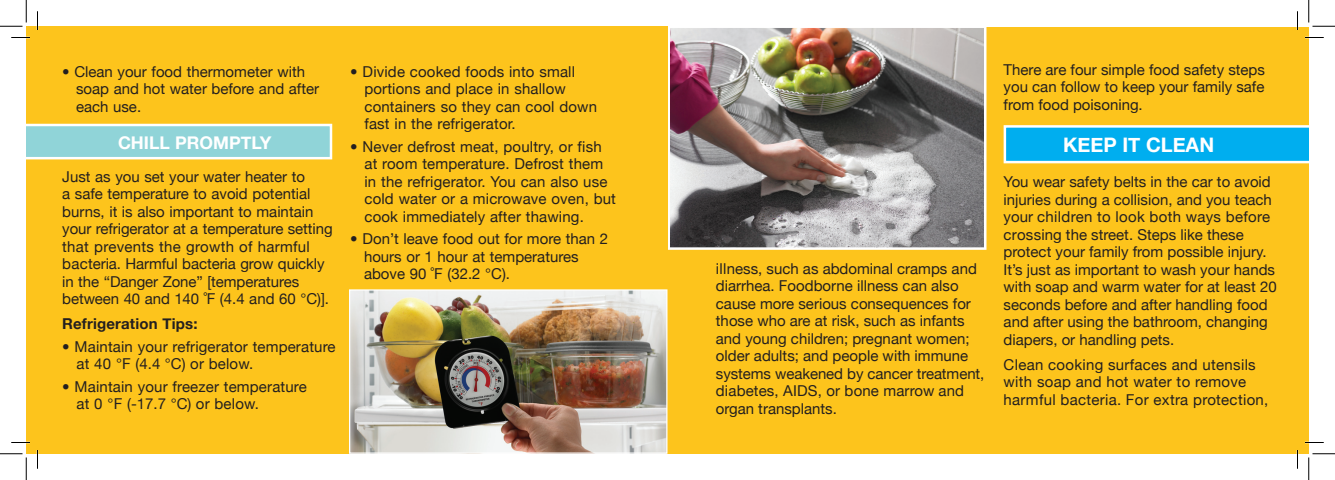
<style>
.page{position:relative;width:1335px;height:480px;background:#fff}
.page>*{position:absolute;margin:0;border:0;box-sizing:border-box;transform-origin:0 0}
.t1{font:700 20px "Helvetica Neue";color:#fff}
.t2{font:700 17.5px "Helvetica Neue";color:#fff}
.t3{font:15px/17.5px "Helvetica Neue";color:#231f20}
.t4{font:15px/17.5px "Helvetica Neue";letter-spacing:.02em;color:#231f20}
.t5{font:700 15px "Helvetica Neue";letter-spacing:.01em;color:#231f20}
</style>
<div class="page">
<div style="left:668px;top:27px;width:641px;height:427px;background:#fdc41c"></div>
<svg style="left:1004px;top:125px;width:305px;height:38px;background:#21b8f0"></svg>
<img style="left:668px;top:27px;width:319px;height:223px">
<div style="left:26px;top:26px;width:642px;height:428px;background:#fdc41c"></div>
<svg style="left:26px;top:124px;width:306px;height:35px;background:#9ed9dc"></svg>
<img style="left:351px;top:291px;width:315px;height:161px">
<div style="left:349px;top:289px;width:319px;height:165px;border:1px solid #fff"></div>
<svg style="left:11px;top:37px;width:19px;height:1px"></svg>
<svg style="left:1305px;top:37px;width:19px;height:1px"></svg>
<svg style="left:11px;top:442px;width:19px;height:1px"></svg>
<svg style="left:1305px;top:442px;width:19px;height:1px"></svg>
<svg style="left:37px;top:11px;width:1px;height:19px"></svg>
<svg style="left:37px;top:450px;width:1px;height:19px"></svg>
<svg style="left:1297px;top:11px;width:1px;height:19px"></svg>
<svg style="left:1297px;top:450px;width:1px;height:19px"></svg>
<svg style="left:0;top:0;width:27px;height:27px"></svg>
<svg style="left:0;top:454px;width:27px;height:26px"></svg>
<svg style="left:1309px;top:0;width:26px;height:27px"></svg>
<svg style="left:1309px;top:454px;width:26px;height:26px"></svg>
<p class="t3" style="left:76px;top:62px;width:245px;text-indent:-14px">• Clean your food thermometer with soap and hot water before and after each use.</p>
<p class="t2" style="left:118px;top:132px;width:155px">CHILL PROMPTLY</p>
<p class="t3" style="left:62px;top:167px;width:272px">Just as you set your water heater to<br>a safe temperature to avoid potential burns, it is also important to maintain your refrigerator at a temperature setting that prevents the growth of harmful bacteria. Harmful bacteria grow quickly in the “Danger Zone” [temperatures between 40 and 140 ˚F (4.4 and 60 °C)].</p>
<p class="t5" style="left:62px;top:314px;width:137px">Refrigeration Tips:</p>
<p class="t3" style="left:76px;top:337px;width:261px;text-indent:-14px">• Maintain your refrigerator temperature at 40 °F (4.4 °C) or below.</p>
<p class="t3" style="left:76px;top:377px;width:232px;text-indent:-14px">• Maintain your freezer temperature at 0 °F (-17.7 °C) or below.</p>
<p class="t3" style="left:364px;top:62px;width:234px;text-indent:-14px">• Divide cooked foods into small portions and place in shallow containers so they can cool down fast in the refrigerator.</p>
<p class="t3" style="left:364px;top:137px;width:253px;text-indent:-14px">• Never defrost meat, poultry, or fish at room temperature. Defrost them in the refrigerator. You can also use cold water or a microwave oven, but cook immediately after thawing.</p>
<p class="t3" style="left:364px;top:230px;width:246px;text-indent:-14px">• Don’t leave food out for more than 2 hours or 1 hour at temperatures above 90 ˚F (32.2 °C).</p>
<p class="t3" style="left:716px;top:260px;width:270px">illness, such as abdominal cramps and diarrhea. Foodborne illness can also cause more serious consequences for those who are at risk, such as infants and young children; pregnant women; older adults; and people with immune systems weakened by cancer treatment, diabetes, AIDS, or bone marrow and organ transplants.</p>
<p class="t3" style="left:1004px;top:61px;width:263px;text-align:justify">There are four simple food safety steps you can follow to keep your family safe from food poisoning.</p>
<h1 class="t1" style="left:1063px;top:133px;width:153px">KEEP IT CLEAN</h1>
<p class="t3" style="left:1004px;top:173px;width:275px">You wear safety belts in the car to avoid injuries during a collision, and you teach your children to look both ways before crossing the street. Steps like these protect your family from possible injury.<br>It’s just as important to wash your hands with soap and warm water for at least 20 seconds before and after handling food and after using the bathroom, changing diapers, or handling pets.</p>
<p class="t4" style="left:1004px;top:356px;width:266px">Clean cooking surfaces and utensils with soap and hot water to remove harmful bacteria. For extra protection,</p>
</div>
